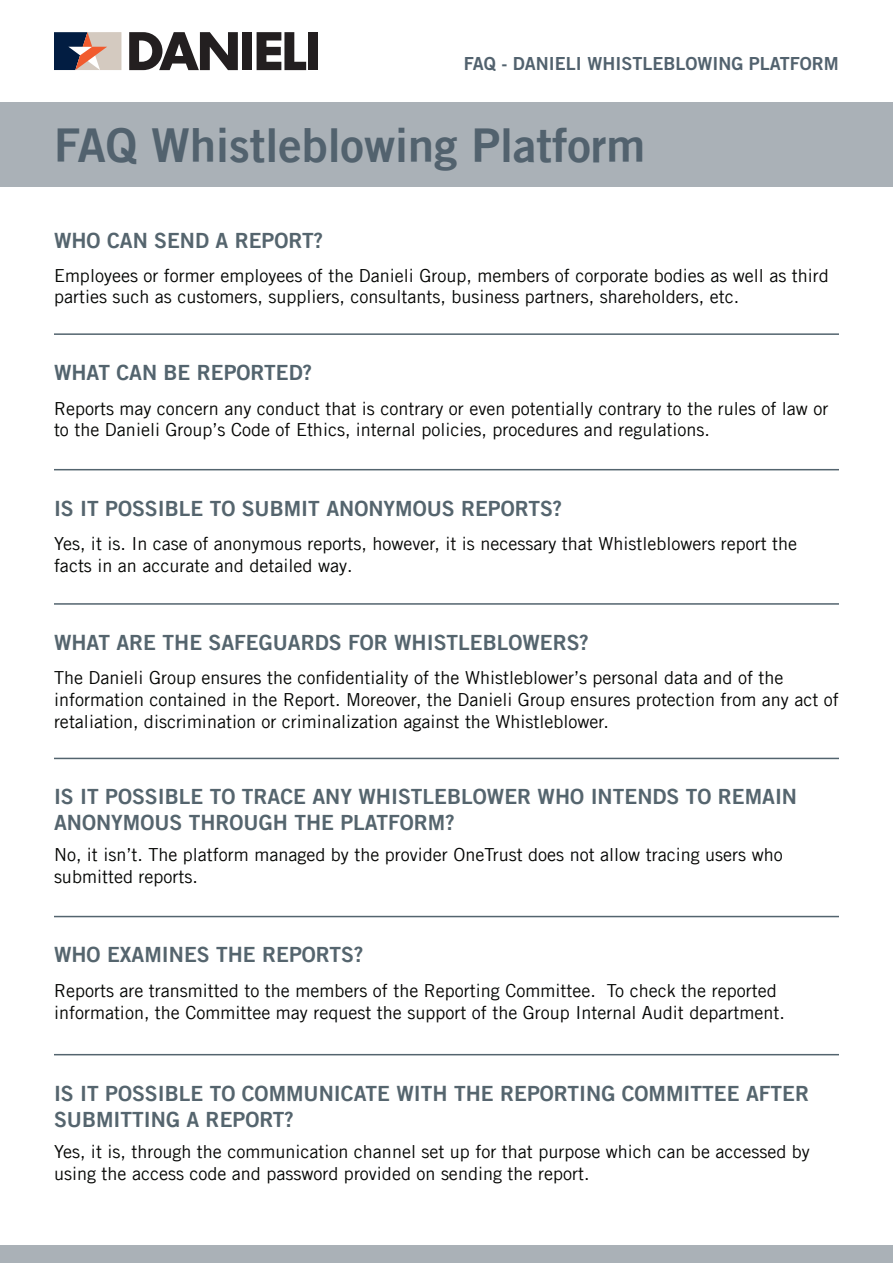
<style>
.page{position:relative;width:893px;height:1263px;background:#fff}
.page>*{position:absolute;margin:0;border:0;box-sizing:border-box;transform-origin:0 0}
.t1{font:46.65px "Trade Gothic Bold Two";color:#52626e}
.t2{font:21px/25.2px "Trade Gothic Bold Two";color:#55656e}
.t3{font:21px "Trade Gothic Bold Two";color:#53646e}
.t4{font:18px/21.6px "Trade Gothic LT Com";color:#040503}
.t5{font:18px "Trade Gothic LT Std Bd 2";color:#52626e}
.s1{color:#53646e}
</style>
<div class="page">
<div style="left:0;top:102px;width:893px;height:85px;background:#aab1b7"></div>
<div style="left:0;top:1246px;width:893px;height:17px;background:#aab1b7"></div>
<svg style="left:54px;top:32px;width:67px;height:38px;background:#8a7e82"></svg>
<svg style="left:129px;top:32px;width:109px;height:38px"></svg>
<div style="left:242px;top:32px;width:10px;height:38px;background:#231f20"></div>
<svg style="left:257px;top:32px;width:49px;height:38px"></svg>
<div style="left:308px;top:32px;width:10px;height:38px;background:#231f20"></div>
<hr style="left:54px;top:333px;width:785px;height:2px;background:#53646e">
<hr style="left:54px;top:469px;width:785px;height:1px;background:#53646e">
<hr style="left:54px;top:603px;width:785px;height:2px;background:#53646e">
<hr style="left:54px;top:758px;width:785px;height:1px;background:#53646e">
<hr style="left:54px;top:1054px;width:785px;height:1px;background:#53646e">
<hr style="left:54px;top:916px;width:785px;height:1px;background:#53646e">
<p class="t5" style="left:464px;top:53px;width:377px">FAQ - DANIELI WHISTLEBLOWING PLATFORM</p>
<p class="t1" style="left:54px;top:116px;width:593px">FAQ Whistleblowing Platform</p>
<p class="t2" style="left:54px;top:227px;width:271px">WHO CAN SEND A REPORT?</p>
<p class="t4" style="left:54px;top:264px;width:776px">Employees or former employees of the Danieli Group, members of corporate bodies as well as third parties such as customers, suppliers, consultants, business partners, shareholders, etc.</p>
<p class="t3" style="left:54px;top:360px;width:260px">WHAT CAN BE REPORTED?</p>
<p class="t4" style="left:54px;top:397px;width:776px">Reports may concern any conduct that is contrary or even potentially contrary to the rules of law or to the Danieli Group’s Code of Ethics, internal policies, procedures and regulations.</p>
<p class="t2" style="left:54px;top:495px;width:510px">IS IT POSSIBLE TO SUBMIT ANONYMOUS REPORTS<span class="s1">?</span></p>
<p class="t4" style="left:54px;top:533px;width:745px">Yes, it is. In case of anonymous reports, however, it is necessary that Whistleblowers report the facts in an accurate and detailed way.</p>
<p class="t2" style="left:54px;top:629px;width:536px">WHAT ARE THE SAFEGUARDS FOR WHISTLEBLOWERS?</p>
<p class="t4" style="left:54px;top:667px;width:786px">The Danieli Group ensures the confidentiality of the Whistleblower’s personal data and of the information contained in the Report. Moreover, the Danieli Group ensures protection from any act of retaliation, discrimination or criminalization against the Whistleblower.</p>
<p class="t2" style="left:54px;top:784px;width:745px">IS IT POSSIBLE TO TRACE ANY WHISTLEBLOWER WHO INTENDS TO REMAIN<br>ANONYMOUS THROUGH THE PLATFORM?</p>
<p class="t4" style="left:54px;top:844px;width:730px">No, it isn’t. The platform managed by the provider OneTrust does not allow tracing users who submitted reports.</p>
<p class="t2" style="left:54px;top:942px;width:311px">WHO EXAMINES THE REPORTS?</p>
<p class="t4" style="left:54px;top:980px;width:732px">Reports are transmitted to the members of the Reporting Committee. To check the reported information, the Committee may request the support of the Group Internal Audit department.</p>
<p class="t2" style="left:54px;top:1081px;width:756px">IS IT POSSIBLE TO COMMUNICATE WITH THE REPORTING COMMITTEE AFTER<br>SUBMITTING A REPORT?</p>
<p class="t4" style="left:54px;top:1141px;width:757px">Yes, it is, through the communication channel set up for that purpose which can be accessed by using the access code and password provided on sending the report.</p>
</div>
